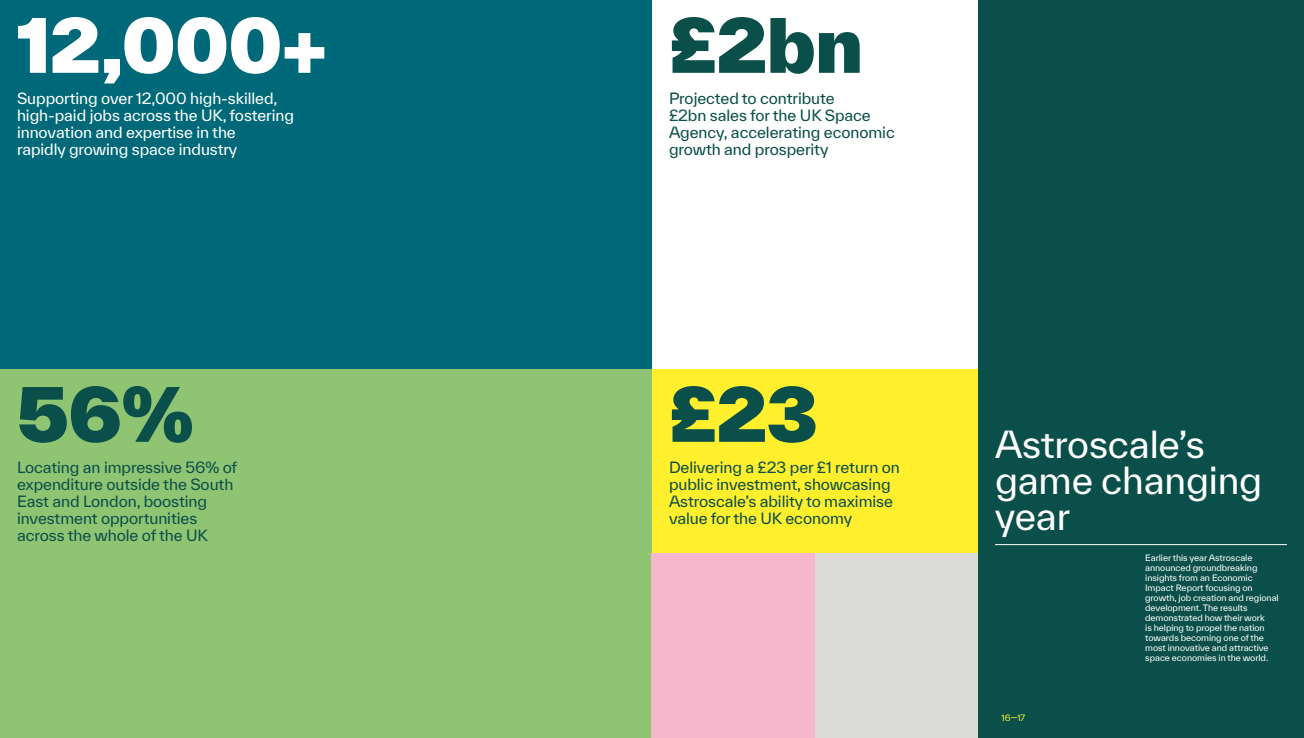
<style>
.page{position:relative;width:1304px;height:738px;background:#fff}
.page>*{position:absolute;margin:0;border:0;box-sizing:border-box;transform-origin:0 0}
.t1{font:900 72px "TWK Everett";letter-spacing:-.005em;color:#0a4f49}
.t2{font:900 72px "TWK Everett";color:#fff}
.t3{font:36px/36px "TWK Everett";letter-spacing:-.005em;color:#fff}
.t4{font:15px/17px "TWK Everett";letter-spacing:-.005em;color:#0a4f49}
.t5{font:15px/17px "TWK Everett";letter-spacing:-.005em;color:#fff}
.t6{font:8.5px/10px "TWK Everett";letter-spacing:-.005em;color:#fff}
.t7{font:8.5px "TWK Everett";color:#ffef2c}
</style>
<div class="page">
<div style="left:978px;top:0;width:326px;height:737px;background:#0a4f49"></div>
<hr style="left:995px;top:544px;width:292px;height:1px;background:#fff">
<div style="left:0;top:0;width:652px;height:369px;background:#006979"></div>
<div style="left:0;top:369px;width:652px;height:368px;background:#8fc473"></div>
<div style="left:652px;top:369px;width:326px;height:184px;background:#ffef2c"></div>
<div style="left:652px;top:553px;width:163px;height:184px;background:#f6b6cb"></div>
<div style="left:815px;top:553px;width:163px;height:184px;background:#dbdbd7"></div>
<h1 class="t2" style="left:17px;top:-8px;width:311px">12,000+</h1>
<p class="t5" style="left:17px;top:90px;width:278px">Supporting over 12,000 high-skilled, high-paid jobs across the UK, fostering innovation and expertise in the<br>rapidly growing space industry</p>
<h1 class="t1" style="left:17px;top:361px;width:178px">56%</h1>
<p class="t4" style="left:17px;top:458px;width:222px">Locating an impressive 56% of expenditure outside the South<br>East and London, boosting investment opportunities across the whole of the UK</p>
<h1 class="t1" style="left:669px;top:-8px;width:195px">£2bn</h1>
<p class="t4" style="left:669px;top:90px;width:227px">Projected to contribute<br>£2bn sales for the UK Space<br>Agency, accelerating economic growth and prosperity</p>
<h1 class="t1" style="left:669px;top:361px;width:150px">£23</h1>
<p class="t4" style="left:669px;top:458px;width:232px">Delivering a £23 per £1 return on public investment, showcasing<br>Astroscale’s ability to maximise value for the UK economy</p>
<h2 class="t3" style="left:995px;top:425px;width:269px">Astroscale’s game changing year</h2>
<p class="t6" style="left:1145px;top:552px;width:135px">Earlier this year Astroscale announced groundbreaking insights from an Economic<br>Impact Report focusing on growth, job creation and regional development. The results demonstrated how their work<br>is helping to propel the nation towards becoming one of the most innovative and attractive space economies in the world.</p>
<p class="t7" style="left:1002px;top:711px;width:25px">16—17</p>
</div>
